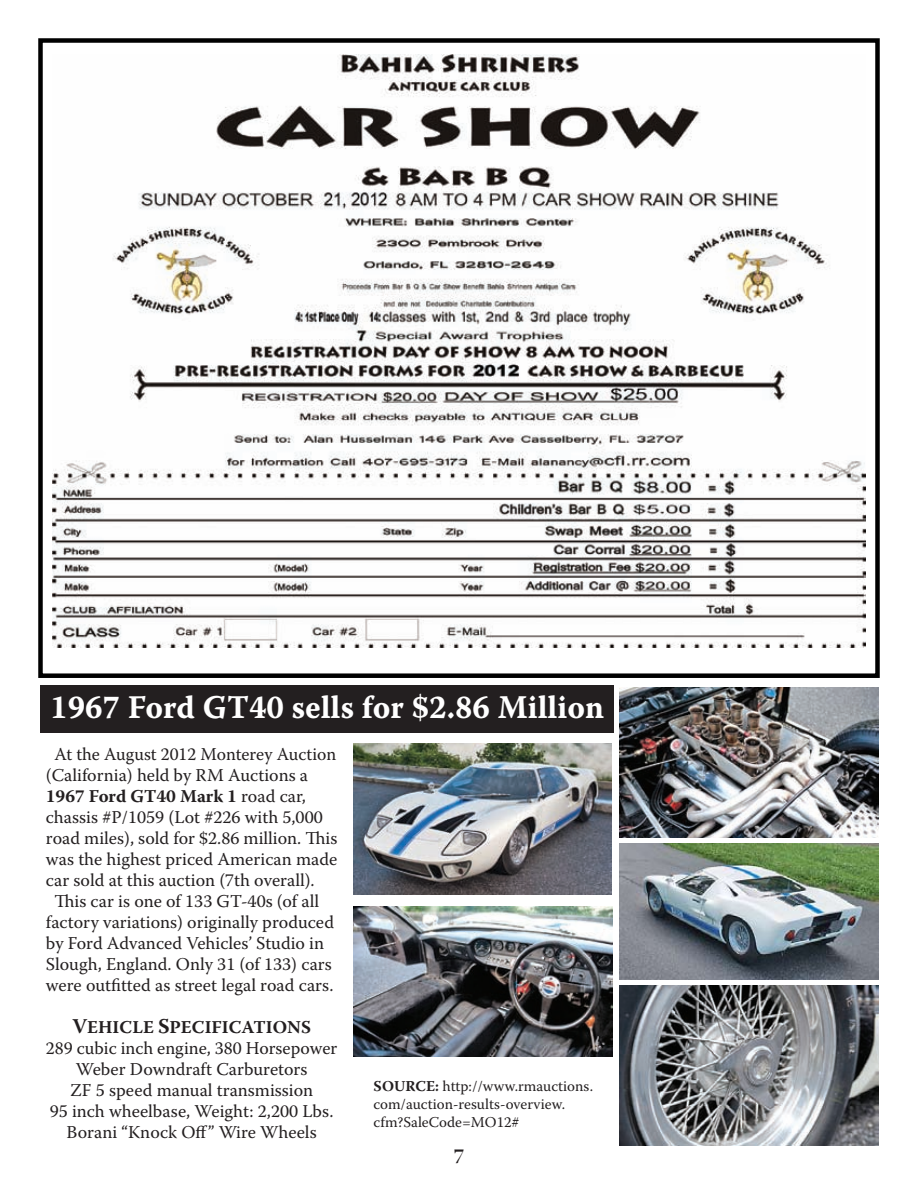
<style>
.page{position:relative;width:918px;height:1188px;background:#fff}
.page>*{position:absolute;margin:0;border:0;box-sizing:border-box;transform-origin:0 0}
.t1{font:33px "Warnock Pro Bold Capt";color:#fff;scale:.95 1}
.t2{font:21px "Warnock Pro Bold Disp";color:#231f20}
.t3{font:18px/21px "Warnock Pro";color:#231f20;text-align:center}
.t4{font:700 18px "Warnock Pro";color:#231f20}
.t5{font:15px/18px "Warnock Pro";color:#231f20}
.s1{font-weight:400}
.s2{font-weight:700;font-size:21px}
.s3{font-weight:700}
</style>
<div class="page">
<div style="left:40px;top:685px;width:574px;height:48px;background:#231f20"></div>
<img style="left:53px;top:54px;width:812px;height:593px">
<div style="left:38px;top:38px;width:842px;height:640px;border:4px solid #000"></div>
<img style="left:619px;top:688px;width:260px;height:150px">
<img style="left:353px;top:744px;width:258px;height:151px">
<img style="left:353px;top:907px;width:260px;height:150px">
<img style="left:619px;top:843px;width:260px;height:136px">
<img style="left:619px;top:986px;width:260px;height:159px">
<h1 class="t1" style="left:50px;top:688px;width:585px">1967 Ford GT40 sells for $2.86 Million</h1>
<p class="t3" style="left:54px;top:744px;width:283px">At the August 2012 Monterey Auction</p>
<p class="t3" style="left:46px;top:765px;width:264px">(California) held by RM Auctions a</p>
<p class="t4" style="left:46px;top:786px;width:261px">1967 Ford GT40 Mark 1 <span class="s1">road car,</span></p>
<p class="t3" style="left:46px;top:807px;width:278px">chassis #P/1059 (Lot #226 with 5,000</p>
<p class="t3" style="left:46px;top:828px;width:293px">road miles), sold for $2.86 million. This</p>
<p class="t3" style="left:46px;top:849px;width:293px">was the highest priced American made</p>
<p class="t3" style="left:46px;top:870px;width:270px">car sold at this auction (7th overall).</p>
<p class="t3" style="left:54px;top:891px;width:266px">This car is one of 133 GT-40s (of all</p>
<p class="t3" style="left:46px;top:912px;width:290px">factory variations) originally produced</p>
<p class="t3" style="left:46px;top:933px;width:280px">by Ford Advanced Vehicles’ Studio in</p>
<p class="t3" style="left:46px;top:954px;width:287px">Slough, England. Only 31 (of 133) cars</p>
<p class="t3" style="left:46px;top:975px;width:289px">were outfitted as street legal road cars.</p>
<p class="t3" style="left:46px;top:1017px;width:293px"><span class="s2">V</span><span class="s3">EHICLE</span> <span class="s2">S</span><span class="s3">PECIFICATIONS<br></span>289 cubic inch engine, 380 Horsepower<br>Weber Downdraft Carburetors<br>ZF 5 speed manual transmission<br>95 inch wheelbase, Weight: 2,200 Lbs.<br>Borani “Knock Off” Wire Wheels</p>
<p class="t5" style="left:374px;top:1077px;width:221px"><span class="s3">SOURCE:</span> http://www.rmauctions. com/auction-results-overview. cfm?SaleCode=MO12#</p>
<p class="t2" style="left:454px;top:1143px;width:12px">7</p>
</div>
